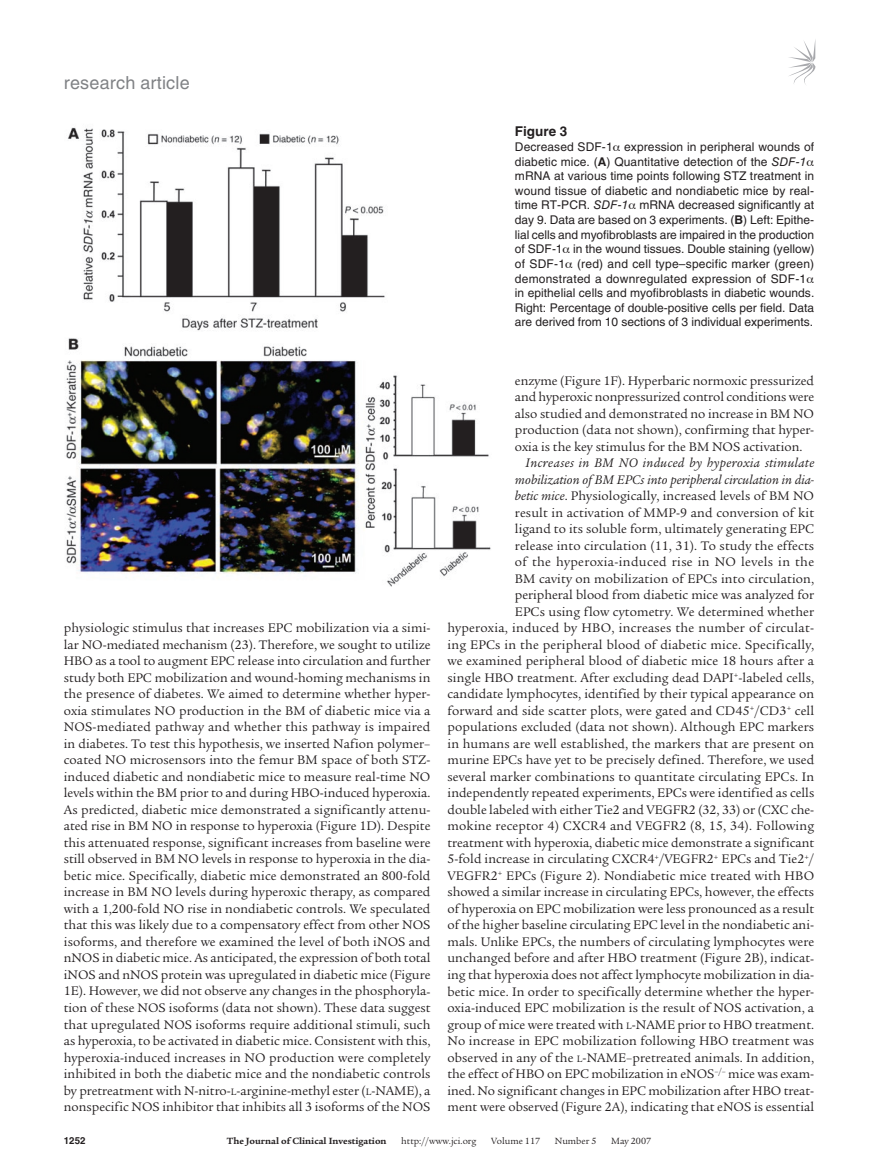
<style>
.page{position:relative;width:878px;height:1174px;background:#fff}
.page>*{position:absolute;margin:0;border:0;box-sizing:border-box;transform-origin:0 0}
.t1{font:18px "Helvetica LT Std";letter-spacing:.01em;color:#808285}
.t2{font:13.5px/16.5px "Legacy Serif Std";letter-spacing:.005em;color:#231f20;text-align:justify}
.t3{font:700 13.5px "Helvetica LT Std";color:#231f20}
.t4{font:12px/14.7px "Helvetica LT Std";letter-spacing:.005em;color:#231f20}
.t5{font:9.75px "Legacy Serif Std";color:#231f20}
.t6{font:700 9.75px "Legacy Serif Std";color:#231f20}
.t7{font:700 9.75px "Helvetica LT Std";color:#231f20}
.s1{font-weight:700}
.s2{font-style:italic}
.s3{font-size:10.2px}
</style>
<div class="page">
<svg style="left:789px;top:41px;width:26px;height:44px"></svg>
<img style="left:66px;top:127px;width:425px;height:459px">
<h1 class="t1" style="left:64px;top:72px;width:127px">research article</h1>
<p class="t3" style="left:515px;top:123px;width:54px">Figure 3</p>
<p class="t4" style="left:515px;top:139px;width:301px">Decreased SDF-1 expression in peripheral wounds of diabetic mice. (<span class="s1">A</span>) Quantitative detection of the <span class="s2">SDF-1 </span>mRNA at various time points following STZ treatment in wound tissue of diabetic and nondiabetic mice by real&shy;time RT-PCR. <span class="s2">SDF-1</span> mRNA decreased significantly at day 9. Data are based on 3 experiments. (<span class="s1">B</span>) Left: Epithe&shy;lial cells and myofibroblasts are impaired in the production of SDF-1 in the wound tissues. Double staining (yellow) of SDF-1 (red) and cell type–specific marker (green) demonstrated a downregulated expression of SDF-1 in epithelial cells and myofibroblasts in diabetic wounds.<br>Right: Percentage of double-positive cells per field. Data are derived from 10 sections of 3 individual experiments.</p>
<p class="t2" style="left:64px;top:620px;width:368px">physiologic stimulus that increases EPC mobilization via a simi&shy;lar NO-mediated mechanism (23). Therefore, we sought to utilize HBO as a tool to augment EPC release into circulation and further study both EPC mobilization and wound-homing mechanisms in the presence of diabetes. We aimed to determine whether hyper&shy;oxia stimulates NO production in the BM of diabetic mice via a NOS-mediated pathway and whether this pathway is impaired in diabetes. To test this hypothesis, we inserted Nafion polymer– coated NO microsensors into the femur BM space of both STZ&shy;induced diabetic and nondiabetic mice to measure real-time NO levels within the BM prior to and during HBO-induced hyperoxia.<br>As predicted, diabetic mice demonstrated a significantly attenu&shy;ated rise in BM NO in response to hyperoxia (Figure 1D). Despite this attenuated response, significant increases from baseline were still observed in BM NO levels in response to hyperoxia in the dia&shy;betic mice. Specifically, diabetic mice demonstrated an 800-fold increase in BM NO levels during hyperoxic therapy, as compared with a 1,200-fold NO rise in nondiabetic controls. We speculated that this was likely due to a compensatory effect from other NOS isoforms, and therefore we examined the level of both iNOS and nNOS in diabetic mice. As anticipated, the expression of both total iNOS and nNOS protein was upregulated in diabetic mice (Figure 1E). However, we did not observe any changes in the phosphoryla&shy;tion of these NOS isoforms (data not shown). These data suggest that upregulated NOS isoforms require additional stimuli, such as hyperoxia, to be activated in diabetic mice. Consistent with this, hyperoxia-induced increases in NO production were completely inhibited in both the diabetic mice and the nondiabetic controls by pretreatment with N-nitro-<span class="s3">l</span>-arginine-methyl ester (<span class="s3">l</span>-NAME), a nonspecific NOS inhibitor that inhibits all 3 isoforms of the NOS</p>
<p class="t2" style="left:515px;top:372px;width:301px">enzyme (Figure 1F). Hyperbaric normoxic pressurized and hyperoxic nonpressurized control conditions were also studied and demonstrated no increase in BM NO production (data not shown), confirming that hyper&shy;oxia is the key stimulus for the BM NOS activation.</p>
<p class="t2" style="left:447px;top:455px;width:368px;text-align:right"><span class="s2">Increases in BM NO induced by hyperoxia stimulate<br>mobilization of BM EPCs into peripheral circulation in dia-<br>betic mice</span>. Physiologically, increased levels of BM NO<br>result in activation of MMP-9 and conversion of kit<br>ligand to its soluble form, ultimately generating EPC<br>release into circulation (11, 31). To study the effects<br>of the hyperoxia-induced rise in NO levels in the<br>BM cavity on mobilization of EPCs into circulation,<br>peripheral blood from diabetic mice was analyzed for<br>EPCs using flow cytometry. We determined whether<br>hyperoxia, induced by HBO, increases the number of circulat&shy;ing EPCs in the peripheral blood of diabetic mice. Specifically, we examined peripheral blood of diabetic mice 18 hours after a single HBO treatment. After excluding dead DAPI<sup>+</sup>-labeled cells, candidate lymphocytes, identified by their typical appearance on forward and side scatter plots, were gated and CD45<sup>+</sup>/CD3<sup>+</sup> cell populations excluded (data not shown). Although EPC markers in humans are well established, the markers that are present on murine EPCs have yet to be precisely defined. Therefore, we used several marker combinations to quantitate circulating EPCs. In independently repeated experiments, EPCs were identified as cells double labeled with either Tie2 and VEGFR2 (32, 33) or (CXC che&shy;mokine receptor 4) CXCR4 and VEGFR2 (8, 15, 34). Following treatment with hyperoxia, diabetic mice demonstrate a significant 5-fold increase in circulating CXCR4<sup>+</sup>/VEGFR2<sup>+</sup> EPCs and Tie2<sup>+</sup>/ VEGFR2<sup>+</sup> EPCs (Figure 2). Nondiabetic mice treated with HBO showed a similar increase in circulating EPCs, however, the effects of hyperoxia on EPC mobilization were less pronounced as a result of the higher baseline circulating EPC level in the nondiabetic ani&shy;mals. Unlike EPCs, the numbers of circulating lymphocytes were unchanged before and after HBO treatment (Figure 2B), indicat&shy;ing that hyperoxia does not affect lymphocyte mobilization in dia&shy;betic mice. In order to specifically determine whether the hyper&shy;oxia-induced EPC mobilization is the result of NOS activation, a group of mice were treated with <span class="s3">l</span>-NAME prior to HBO treatment.<br>No increase in EPC mobilization following HBO treatment was observed in any of the <span class="s3">l</span>-NAME–pretreated animals. In addition, the effect of HBO on EPC mobilization in eNOS<sup>–/–</sup> mice was exam&shy;ined. No significant changes in EPC mobilization after HBO treat&shy;ment were observed (Figure 2A), indicating that eNOS is essential</p>
<p class="t7" style="left:64px;top:1134px;width:23px">1252</p>
<p class="t6" style="left:227px;top:1135px;width:161px">The Journal of Clinical Investigation</p>
<p class="t5" style="left:401px;top:1135px;width:77px">http://www.jci.org</p>
<p class="t5" style="left:491px;top:1135px;width:50px">Volume 117</p>
<p class="t5" style="left:555px;top:1135px;width:43px">Number 5</p>
<p class="t5" style="left:611px;top:1135px;width:41px">May 2007</p>
</div>
